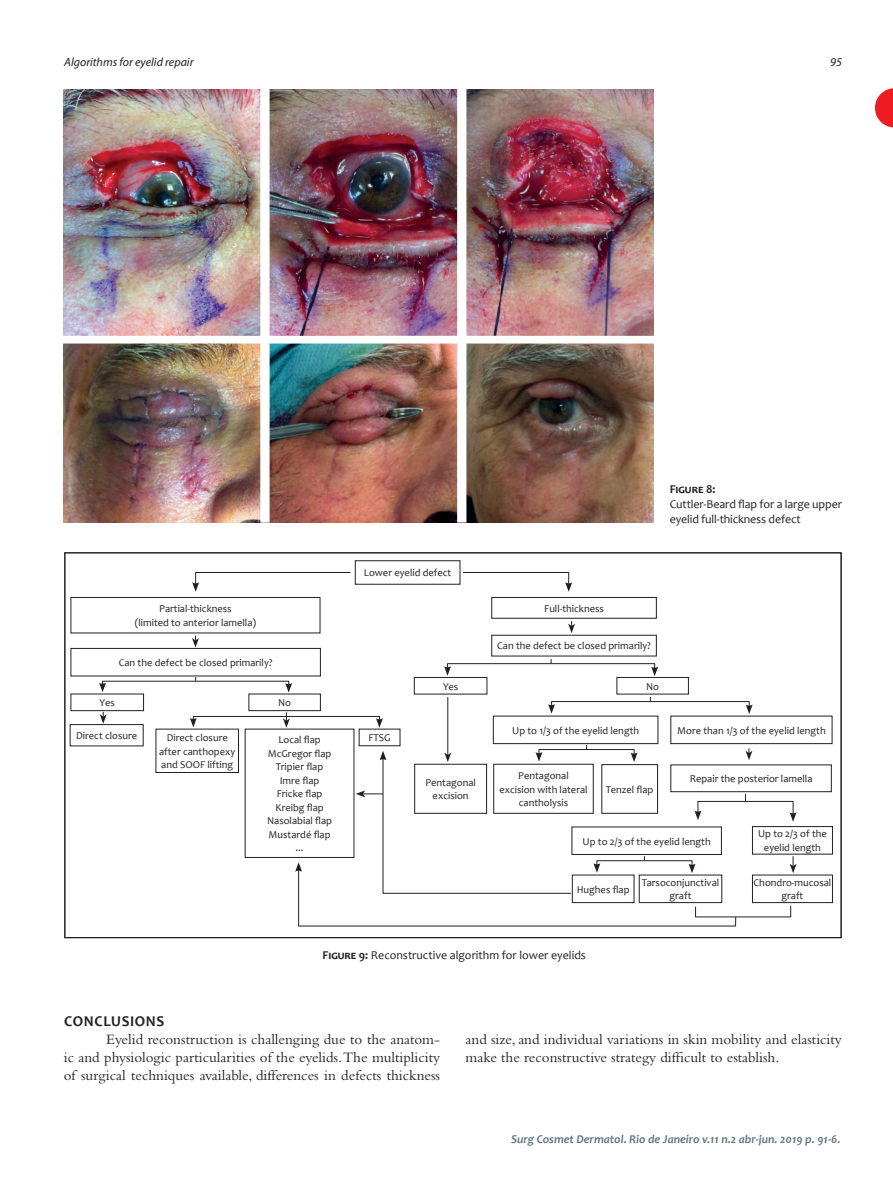
<style>
.page{position:relative;width:893px;height:1191px;background:#fff}
.page>*{position:absolute;margin:0;border:0;box-sizing:border-box;transform-origin:0 0}
.Surgical-ING_-_2016{font:15px/18px "Bembo";color:#231f20;text-align:justify}
.Surgical-ING_-_2016-2{font:700 15px "Candara";letter-spacing:.04em;color:#231f20}
.t1{font:12px/15px "Candara";letter-spacing:-.01em;color:#231f20}
.t2{font:italic 700 12px "Candara";color:#647882}
.t3{font:italic 12px "Myriad";color:#231f20}
.t4{font:700 12px "Candara";color:#231f20}
.t5{font:10.5px/13.5px "Candara";color:#231f20;text-align:center}
.s1{font-weight:700}
</style>
<div class="page">
<svg style="left:875px;top:88px;width:18px;height:39px"></svg>
<img style="left:64px;top:89px;width:590px;height:434px">
<svg style="left:65px;top:552px;width:776px;height:386px"></svg>
<div style="left:355px;top:561px;width:105px;height:23px;background:#fff"></div>
<div style="left:355px;top:560px;width:105px;height:24px;border:1px solid #231f20"></div>
<div style="left:71px;top:597px;width:249px;height:36px;background:#fff"></div>
<div style="left:71px;top:597px;width:249px;height:36px;border:1px solid #231f20"></div>
<div style="left:71px;top:648px;width:249px;height:28px;background:#fff"></div>
<div style="left:71px;top:648px;width:250px;height:28px;border:1px solid #231f20"></div>
<div style="left:492px;top:597px;width:164px;height:21px;background:#fff"></div>
<div style="left:492px;top:597px;width:164px;height:21px;border:1px solid #231f20"></div>
<div style="left:492px;top:635px;width:164px;height:21px;background:#fff"></div>
<div style="left:492px;top:635px;width:164px;height:21px;border:1px solid #231f20"></div>
<div style="left:71px;top:694px;width:73px;height:16px;background:#fff"></div>
<div style="left:71px;top:694px;width:73px;height:17px;border:1px solid #231f20"></div>
<div style="left:414px;top:677px;width:73px;height:17px;background:#fff"></div>
<div style="left:414px;top:677px;width:73px;height:17px;border:1px solid #231f20"></div>
<div style="left:671px;top:716px;width:161px;height:27px;background:#fff"></div>
<div style="left:671px;top:716px;width:161px;height:28px;border:1px solid #231f20"></div>
<div style="left:671px;top:765px;width:160px;height:26px;background:#fff"></div>
<div style="left:671px;top:764px;width:160px;height:28px;border:1px solid #231f20"></div>
<div style="left:752px;top:826px;width:80px;height:28px;background:#fff"></div>
<div style="left:752px;top:826px;width:81px;height:28px;border:1px solid #231f20"></div>
<div style="left:752px;top:875px;width:80px;height:27px;background:#fff"></div>
<div style="left:493px;top:716px;width:165px;height:27px;background:#fff"></div>
<div style="left:493px;top:716px;width:165px;height:28px;border:1px solid #231f20"></div>
<div style="left:70px;top:724px;width:73px;height:22px;background:#fff"></div>
<div style="left:70px;top:724px;width:73px;height:22px;border:1px solid #231f20"></div>
<div style="left:156px;top:729px;width:82px;height:43px;background:#fff"></div>
<div style="left:245px;top:729px;width:109px;height:128px;background:#fff"></div>
<div style="left:249px;top:694px;width:71px;height:16px;background:#fff"></div>
<div style="left:249px;top:694px;width:72px;height:17px;border:1px solid #231f20"></div>
<div style="left:617px;top:677px;width:71px;height:17px;background:#fff"></div>
<div style="left:617px;top:677px;width:72px;height:17px;border:1px solid #231f20"></div>
<div style="left:359px;top:729px;width:41px;height:16px;background:#fff"></div>
<svg style="left:192px;top:572px;width:159px;height:20px"></svg>
<svg style="left:463px;top:572px;width:109px;height:20px"></svg>
<svg style="left:192px;top:635px;width:7px;height:12px"></svg>
<hr style="left:447px;top:697px;width:1px;height:58px;background:#231f20">
<svg style="left:568px;top:621px;width:7px;height:12px"></svg>
<svg style="left:100px;top:712px;width:7px;height:11px"></svg>
<svg style="left:285px;top:683px;width:7px;height:9px"></svg>
<svg style="left:99px;top:682px;width:7px;height:10px"></svg>
<svg style="left:444px;top:659px;width:214px;height:17px"></svg>
<svg style="left:548px;top:697px;width:205px;height:17px"></svg>
<svg style="left:295px;top:745px;width:501px;height:181px"></svg>
<div style="left:193px;top:716px;width:187px;height:5px;border:1px solid #231f20"></div>
<svg style="left:376px;top:718px;width:7px;height:10px"></svg>
<svg style="left:190px;top:718px;width:7px;height:9px"></svg>
<svg style="left:283px;top:712px;width:7px;height:16px"></svg>
<p class="t3" style="left:64px;top:56px;width:131px">Algorithms for eyelid repair</p>
<p class="t3" style="left:830px;top:56px;width:13px">95</p>
<p class="t5" style="left:159px;top:602px;width:74px">Partial-thickness</p>
<p class="t5" style="left:135px;top:615px;width:123px">(limited to anterior lamella)</p>
<p class="t5" style="left:119px;top:656px;width:155px">Can the defect be closed primarily?</p>
<p class="t5" style="left:100px;top:696px;width:17px">Yes</p>
<p class="t5" style="left:278px;top:696px;width:14px">No</p>
<p class="t5" style="left:76px;top:729px;width:63px">Direct closure</p>
<p class="t5" style="left:159px;top:731px;width:78px">Direct closure after canthopexy and SOOF lifting</p>
<p class="t5" style="left:278px;top:733px;width:44px">Local flap</p>
<p class="t5" style="left:268px;top:746px;width:65px">McGregor flap</p>
<p class="t5" style="left:276px;top:760px;width:49px">Tripier flap</p>
<p class="t5" style="left:280px;top:773px;width:41px">Imre flap</p>
<p class="t5" style="left:277px;top:787px;width:47px">Fricke flap</p>
<p class="t5" style="left:275px;top:800px;width:50px">Kreibg flap</p>
<p class="t5" style="left:267px;top:814px;width:66px">Nasolabial flap</p>
<p class="t5" style="left:269px;top:827px;width:63px">Mustardé flap</p>
<p class="t5" style="left:296px;top:841px;width:9px">...</p>
<p class="t4" style="left:670px;top:481px;width:47px">Figure 8:</p>
<p class="t1" style="left:670px;top:496px;width:174px">Cuttler-Beard flap for a large upper eyelid full-thickness defect</p>
<p class="t5" style="left:364px;top:566px;width:89px">Lower eyelid defect</p>
<p class="t5" style="left:368px;top:731px;width:24px">FTSG</p>
<p class="t5" style="left:443px;top:679px;width:17px">Yes</p>
<p class="t5" style="left:544px;top:601px;width:61px">Full-thickness</p>
<p class="t5" style="left:497px;top:639px;width:155px">Can the defect be closed primarily?</p>
<p class="t5" style="left:646px;top:679px;width:14px">No</p>
<p class="t5" style="left:512px;top:723px;width:128px">Up to 1/3 of the eyelid length</p>
<p class="t5" style="left:499px;top:769px;width:90px">Pentagonal excision with lateral cantholysis</p>
<p class="t5" style="left:425px;top:775px;width:52px">Pentagonal excision</p>
<p class="t5" style="left:606px;top:782px;width:49px">Tenzel flap</p>
<p class="t5" style="left:677px;top:723px;width:150px">More than 1/3 of the eyelid length</p>
<p class="t5" style="left:690px;top:772px;width:124px">Repair the posterior lamella</p>
<p class="t5" style="left:583px;top:834px;width:130px">Up to 2/3 of the eyelid length</p>
<p class="t5" style="left:577px;top:882px;width:54px">Hughes flap</p>
<p class="t5" style="left:642px;top:875px;width:79px">Tarsoconjunctival graft</p>
<p class="t5" style="left:758px;top:827px;width:70px">Up to 2/3 of the eyelid length</p>
<p class="t5" style="left:753px;top:875px;width:79px">Chondro-mucosal graft</p>
<p class="t1" style="left:323px;top:947px;width:265px"><span class="s1">Figure 9:</span> Reconstructive algorithm for lower eyelids</p>
<p class="Surgical-ING_-_2016-2" style="left:64px;top:1012px;width:102px">CONCLUSIONS</p>
<p class="Surgical-ING_-_2016" style="left:64px;top:1030px;width:378px;text-indent:43px">Eyelid reconstruction is challenging due to the anatom&shy;ic and physiologic particularities of the eyelids. The multiplicity of surgical techniques available, differences in defects thickness</p>
<p class="Surgical-ING_-_2016" style="left:466px;top:1030px;width:378px">and size, and individual variations in skin mobility and elasticity make the reconstructive strategy difficult to establish.</p>
<p class="t2" style="left:511px;top:1131px;width:331px">Surg Cosmet Dermatol. Rio de Janeiro v.11 n.2 abr-jun. 2019 p. 91-6.</p>
</div>
